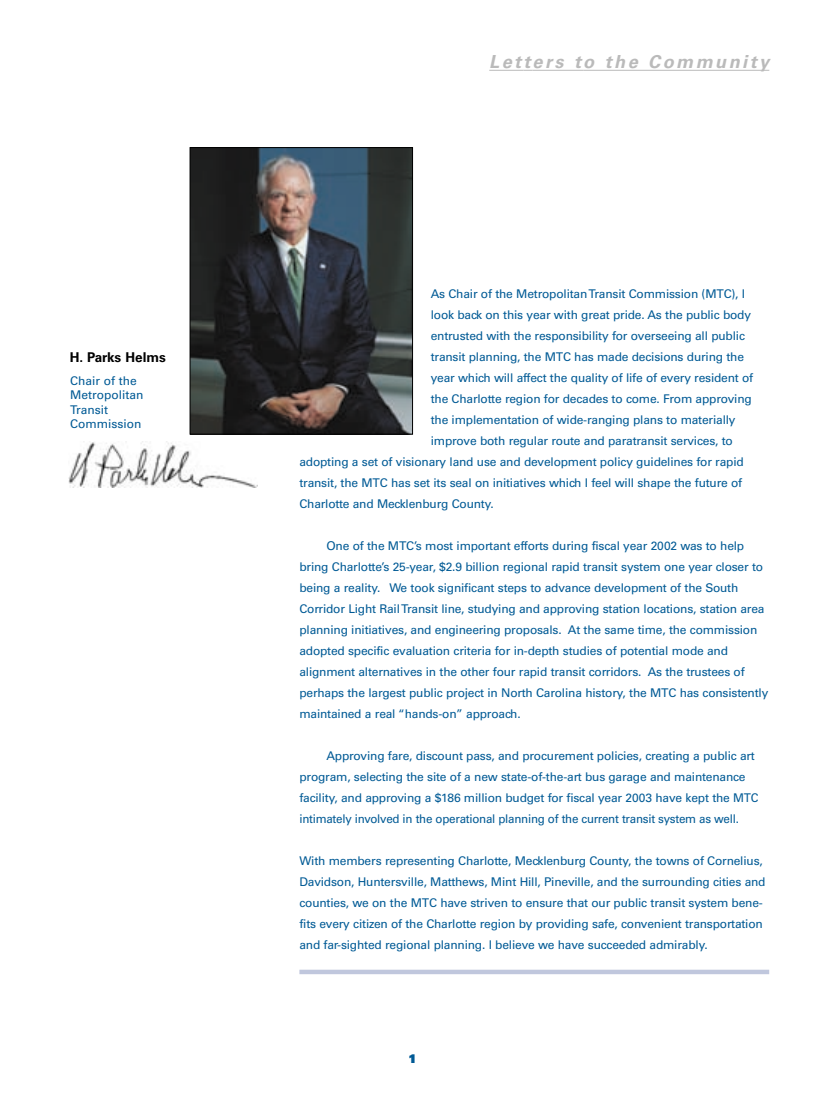
<style>
.page{position:relative;width:824px;height:1107px;background:#fff}
.page>*{position:absolute;margin:0;border:0;box-sizing:border-box;transform-origin:0 0}
.t1{font:italic 700 18px "Univers";letter-spacing:.14em;color:#bababa}
.t2{font:700 13.5px "Univers";color:#000}
.t3{font:12px/21px "Univers";letter-spacing:-.015em;color:#005a95}
.t4{font:900 12px "Univers";color:#005a95}
</style>
<div class="page">
<hr style="left:299px;top:970px;width:470px;height:4px;background:#c0c7dd">
<img style="left:192px;top:149px;width:218px;height:283px">
<div style="left:190px;top:147px;width:222px;height:287px;border:1px solid #000"></div>
<hr style="left:489px;top:70px;width:34px;height:1px;background:#bababa">
<hr style="left:532px;top:70px;width:51px;height:1px;background:#bababa">
<hr style="left:583px;top:70px;width:186px;height:1px;background:#bababa">
<img style="left:68px;top:442px;width:190px;height:45px">
<p class="t2" style="left:70px;top:352px;width:98px">H. Parks Helms</p>
<p class="t3" style="left:70px;top:374px;width:75px;line-height:14.4px">Chair of the<br>Metropolitan<br>Transit<br>Commission</p>
<h1 class="t1" style="left:489px;top:55px;width:281px">Letters to the Community</h1>
<p class="t3" style="left:430px;top:284px;width:316px">As Chair of the Metropolitan Transit Commission (MTC), I</p>
<p class="t3" style="left:430px;top:305px;width:322px">look back on this year with great pride. As the public body</p>
<p class="t3" style="left:430px;top:326px;width:316px">entrusted with the responsibility for overseeing all public</p>
<p class="t3" style="left:430px;top:347px;width:315px">transit planning, the MTC has made decisions during the</p>
<p class="t3" style="left:430px;top:368px;width:324px">year which will affect the quality of life of every resident of</p>
<p class="t3" style="left:430px;top:389px;width:322px">the Charlotte region for decades to come. From approving</p>
<p class="t3" style="left:430px;top:410px;width:306px">the implementation of wide-ranging plans to materially</p>
<p class="t3" style="left:430px;top:431px;width:303px">improve both regular route and paratransit services, to</p>
<p class="t3" style="left:299px;top:452px;width:446px">adopting a set of visionary land use and development policy guidelines for rapid</p>
<p class="t3" style="left:299px;top:473px;width:444px">transit, the MTC has set its seal on initiatives which I feel will shape the future of</p>
<p class="t3" style="left:299px;top:494px;width:196px">Charlotte and Mecklenburg County.</p>
<p class="t3" style="left:299px;top:536px;width:470px;text-indent:27px">One of the MTC’s most important efforts during fiscal year 2002 was to help bring Charlotte’s 25-year, $2.9 billion regional rapid transit system one year closer to being a reality. We took significant steps to advance development of the South Corridor Light Rail Transit line, studying and approving station locations, station area planning initiatives, and engineering proposals. At the same time, the commission adopted specific evaluation criteria for in-depth studies of potential mode and alignment alternatives in the other four rapid transit corridors. As the trustees of perhaps the largest public project in North Carolina history, the MTC has consistently maintained a real “hands-on” approach.</p>
<p class="t3" style="left:299px;top:746px;width:460px;text-indent:27px">Approving fare, discount pass, and procurement policies, creating a public art program, selecting the site of a new state-of-the-art bus garage and maintenance facility, and approving a $186 million budget for fiscal year 2003 have kept the MTC intimately involved in the operational planning of the current transit system as well.</p>
<p class="t3" style="left:299px;top:851px;width:467px">With members representing Charlotte, Mecklenburg County, the towns of Cornelius, Davidson, Huntersville, Matthews, Mint Hill, Pineville, and the surrounding cities and counties, we on the MTC have striven to ensure that our public transit system bene&shy;fits every citizen of the Charlotte region by providing safe, convenient transportation and far-sighted regional planning. I believe we have succeeded admirably.</p>
<p class="t4" style="left:408px;top:1054px;width:10px">1</p>
</div>
